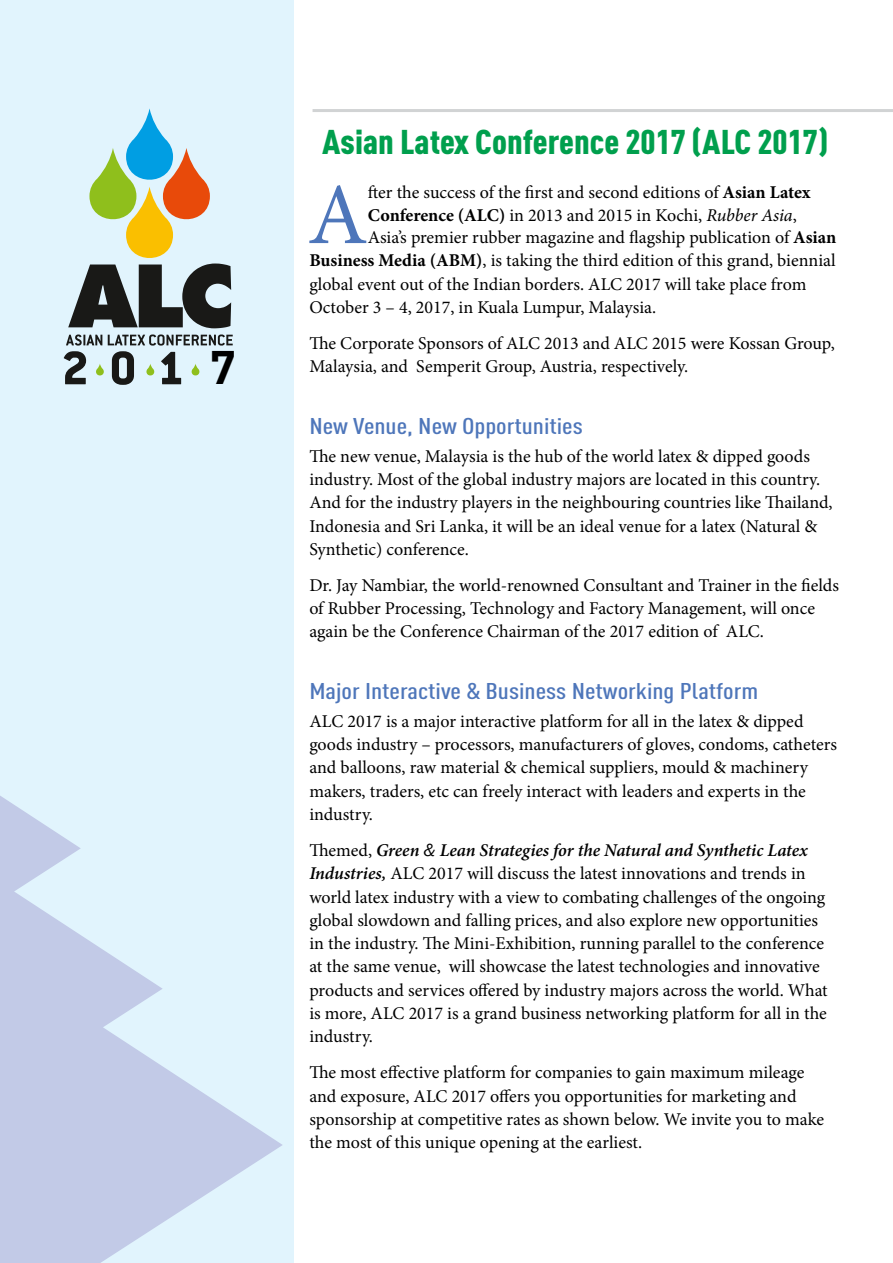
<style>
.page{position:relative;width:893px;height:1263px;background:#fff}
.page>*{position:absolute;margin:0;border:0;box-sizing:border-box;transform-origin:0 0}
.t1{font:87.3px "Minion Pro";color:#4e76ba}
.t2{font:700 46.5px "DIN";color:#000;scale:1.04 1}
.t3{font:900 33.9px "DIN Cond";color:#009f4d;scale:1.05 1}
.t4{font:500 22.5px "DIN Cond";color:#4e76ba;scale:1.25 1}
.t5{font:18px/23.2px "Minion Pro";color:#000}
.s1{font-weight:700}
.s2{font-style:italic}
.s3{font-weight:600;font-style:italic}
.s4{font-family:"Franklin Gothic";font-style:italic}
</style>
<div class="page">
<div style="left:0;top:0;width:293px;height:1263px;background:#e1f4fd"></div>
<svg style="left:0;top:796px;width:282px;height:467px"></svg>
<svg style="left:68px;top:108px;width:163px;height:220px"></svg>
<svg style="left:64px;top:334px;width:169px;height:51px"></svg>
<hr style="left:313px;top:109px;width:580px;height:3px;background:#d1d3d4">
<h2 class="t2" style="left:210px;top:337px;width:27px">7</h2>
<h3 class="t3" style="left:322px;top:121px;width:483px">Asian Latex Conference 2017 (ALC 2017)</h3>
<h1 class="t1" style="left:308px;top:157px;width:62px">A</h1>
<p class="t5" style="left:368px;top:181px;width:444px">fter the success of the first and second editions of <span class="s1">Asian Latex</span></p>
<p class="t5" style="left:368px;top:203px;width:430px"><span class="s1">Conference (ALC)</span> in 2013 and 2015 in Kochi, <span class="s2">Rubber Asia</span>,</p>
<p class="t5" style="left:368px;top:226px;width:470px">Asia’s premier rubber magazine and flagship publication of <span class="s1">Asian</span></p>
<p class="t5" style="left:309px;top:249px;width:528px"><span class="s1">Business Media (ABM)</span>, is taking the third edition of this grand, biennial</p>
<p class="t5" style="left:309px;top:272px;width:499px">global event out of the Indian borders. ALC 2017 will take place from</p>
<p class="t5" style="left:309px;top:296px;width:348px">October 3 – 4, 2017, in Kuala Lumpur, Malaysia.</p>
<p class="t5" style="left:309px;top:332px;width:527px">The Corporate Sponsors of ALC 2013 and ALC 2015 were Kossan Group,<br>Malaysia, and Semperit Group, Austria, respectively.</p>
<p class="t4" style="left:309px;top:413px;width:220px">New Venue, New Opportunities</p>
<p class="t5" style="left:309px;top:444px;width:525px">The new venue, Malaysia is the hub of the world latex &amp; dipped goods industry. Most of the global industry majors are located in this country.<br>And for the industry players in the neighbouring countries like Thailand, Indonesia and Sri Lanka, it will be an ideal venue for a latex (Natural &amp; Synthetic) conference.</p>
<p class="t5" style="left:309px;top:573px;width:531px">Dr. Jay Nambiar, the world-renowned Consultant and Trainer in the fields of Rubber Processing, Technology and Factory Management, will once again be the Conference Chairman of the 2017 edition of ALC.</p>
<p class="t4" style="left:309px;top:678px;width:361px">Major Interactive &amp; Business Networking Platform</p>
<p class="t5" style="left:309px;top:709px;width:529px">ALC 2017 is a major interactive platform for all in the latex &amp; dipped goods industry – processors, manufacturers of gloves, condoms, catheters and balloons, raw material &amp; chemical suppliers, mould &amp; machinery makers, traders, etc can freely interact with leaders and experts in the industry.</p>
<p class="t5" style="left:309px;top:839px;width:520px">Themed, <span class="s3">Green</span> <span class="s4">&amp;</span> <span class="s3">Lean Strategies for the Natural and Synthetic Latex Industries,</span> ALC 2017 will discuss the latest innovations and trends in world latex industry with a view to combating challenges of the ongoing global slowdown and falling prices, and also explore new opportunities in the industry. The Mini-Exhibition, running parallel to the conference at the same venue, will showcase the latest technologies and innovative products and services offered by industry majors across the world. What is more, ALC 2017 is a grand business networking platform for all in the industry.</p>
<p class="t5" style="left:309px;top:1061px;width:516px">The most effective platform for companies to gain maximum mileage and exposure, ALC 2017 offers you opportunities for marketing and sponsorship at competitive rates as shown below. We invite you to make the most of this unique opening at the earliest.</p>
</div>
